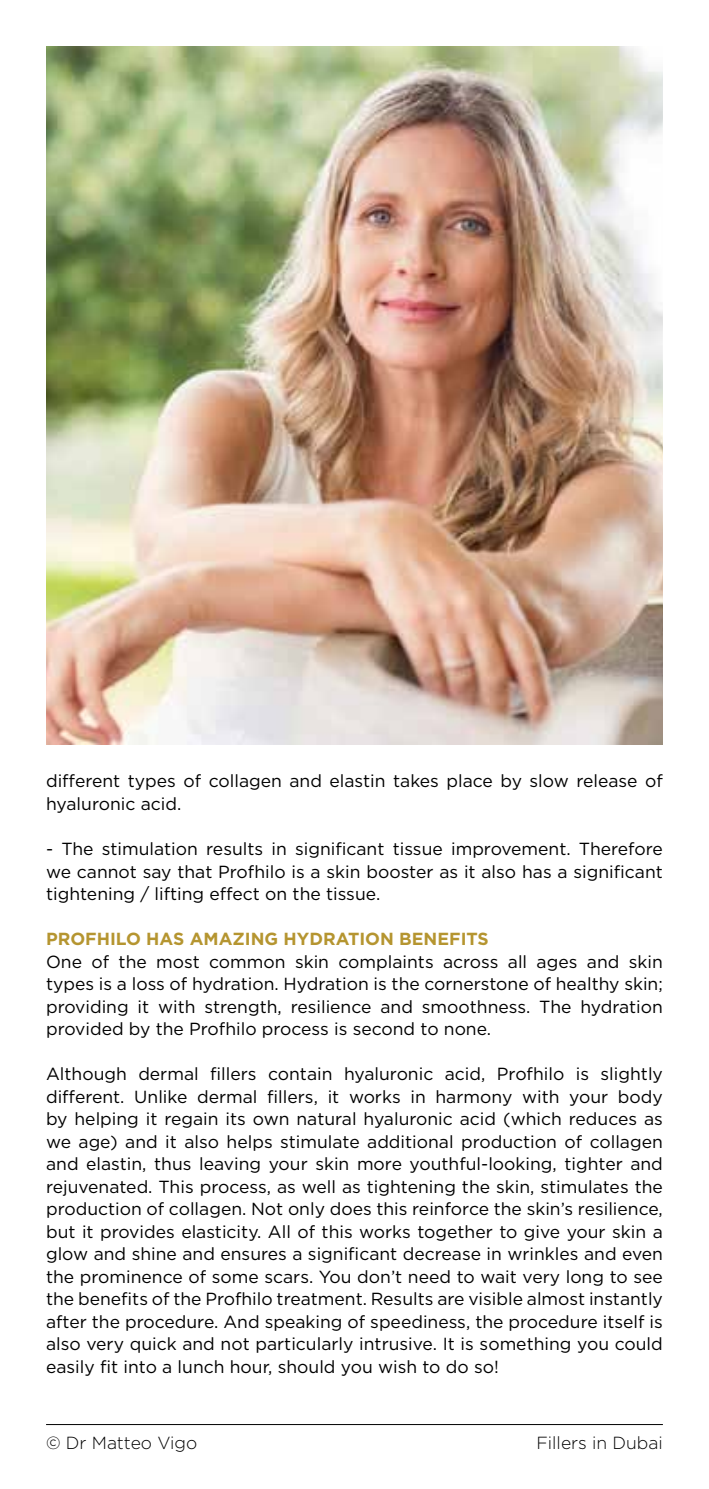
<style>
.page{position:relative;width:709px;height:1489px;background:#fff}
.page>*{position:absolute;margin:0;border:0;box-sizing:border-box;transform-origin:0 0}
.t1{font:17.5px/22.5px "Gotham";color:#000;text-align:justify}
.t2{font:700 17.5px "Gotham";color:#b59530}
.t3{font:300 17.5px "Gotham";color:#000}
</style>
<div class="page">
<hr style="left:46px;top:1423px;width:617px;height:1px;background:#000">
<img style="left:46px;top:46px;width:617px;height:698px">
<p class="t1" style="left:46px;top:769px;width:618px">different types of collagen and elastin takes place by slow release of hyaluronic acid.</p>
<p class="t1" style="left:46px;top:837px;width:618px">- The stimulation results in significant tissue improvement. Therefore we cannot say that Profhilo is a skin booster as it also has a significant tightening / lifting effect on the tissue.</p>
<p class="t2" style="left:46px;top:927px;width:444px">PROFHILO HAS AMAZING HYDRATION BENEFITS</p>
<p class="t1" style="left:46px;top:949px;width:618px">One of the most common skin complaints across all ages and skin types is a loss of hydration. Hydration is the cornerstone of healthy skin; providing it with strength, resilience and smoothness. The hydration provided by the Profhilo process is second to none.</p>
<p class="t1" style="left:46px;top:1062px;width:618px">Although dermal fillers contain hyaluronic acid, Profhilo is slightly different. Unlike dermal fillers, it works in harmony with your body by helping it regain its own natural hyaluronic acid (which reduces as we age) and it also helps stimulate additional production of collagen and elastin, thus leaving your skin more youthful-looking, tighter and rejuvenated. This process, as well as tightening the skin, stimulates the production of collagen. Not only does this reinforce the skin’s resilience, but it provides elasticity. All of this works together to give your skin a glow and shine and ensures a significant decrease in wrinkles and even the prominence of some scars. You don’t need to wait very long to see the benefits of the Profhilo treatment. Results are visible almost instantly after the procedure. And speaking of speediness, the procedure itself is also very quick and not particularly intrusive. It is something you could easily fit into a lunch hour, should you wish to do so!</p>
<p class="t3" style="left:46px;top:1431px;width:153px">© Dr Matteo Vigo</p>
<p class="t3" style="left:536px;top:1431px;width:128px">Fillers in Dubai</p>
</div>
